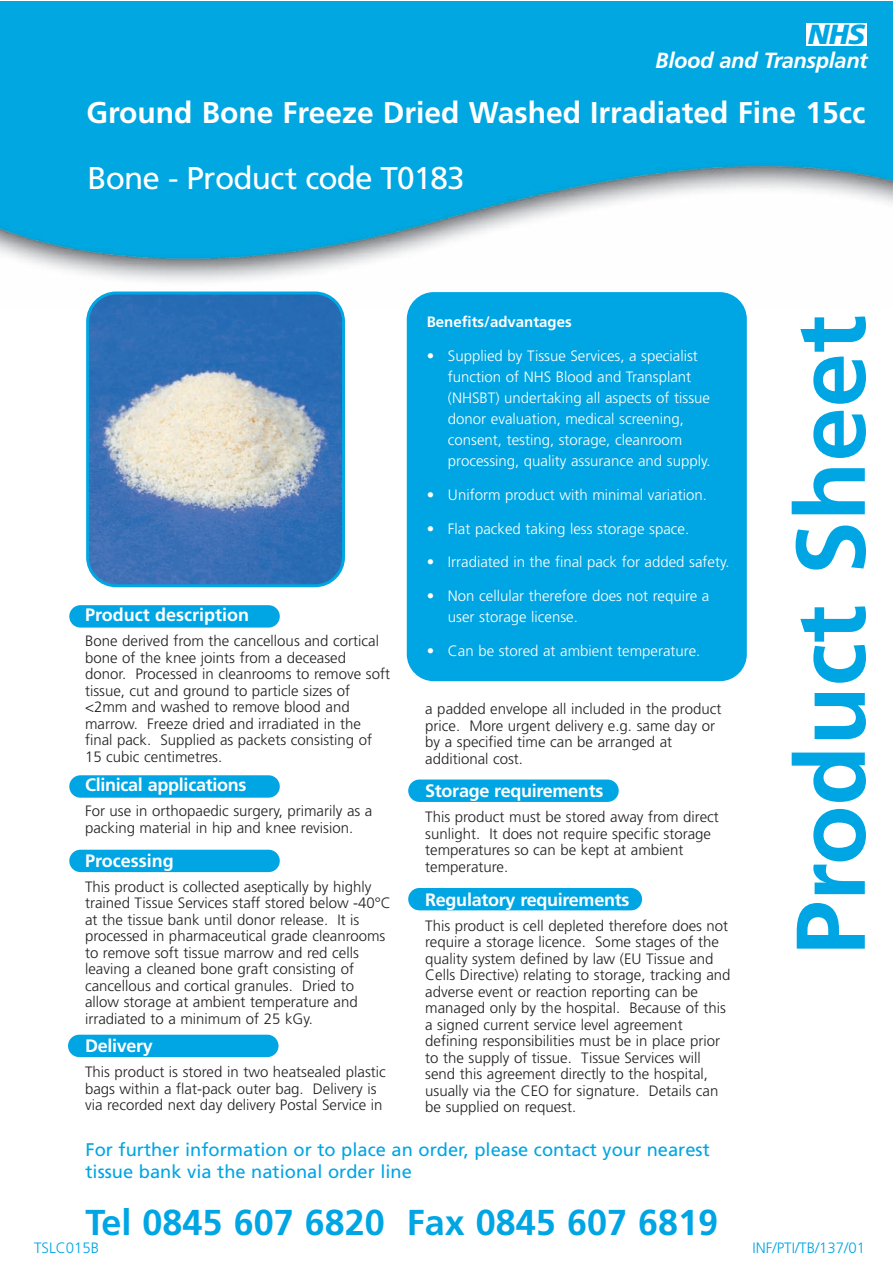
<style>
.page{position:relative;width:893px;height:1263px;background:#fff}
.page>*{position:absolute;margin:0;border:0;box-sizing:border-box;transform-origin:0 0}
.t1{font:700 97.5px "Frutiger";color:#00a5e3}
.t2{font:700 36px "Frutiger";color:#00a5e3}
.t3{font:31.5px "Frutiger";letter-spacing:-.03em;color:#fff}
.t4{font:700 30px "Frutiger";color:#fff}
.t5{font:italic 900 27.6px "Frutiger";color:#00a5e3}
.t6{font:italic 700 21.9px "Frutiger";letter-spacing:-.02em;color:#fff}
.t7{font:18.3px/21.9px "Frutiger";color:#00a5e3}
.t8{font:700 18px "Frutiger";letter-spacing:-.015em;color:#fff}
.t9{font:300 15px/16.5px "Frutiger";color:#231f20}
.t10{font:300 15px/21px "Frutiger";color:#fff}
.t11{font:300 15px "Frutiger";color:#00a5e3}
.t12{font:700 15px "Frutiger";color:#fff}
</style>
<div class="page">
<div style="left:69px;top:605px;width:211px;height:23px;background:#00a5e3;border-radius:11px"></div>
<div style="left:69px;top:775px;width:211px;height:23px;background:#00a5e3;border-radius:11px"></div>
<div style="left:69px;top:850px;width:211px;height:22px;background:#00a5e3;border-radius:11px"></div>
<img style="left:0;top:1px;width:892px;height:307px">
<div style="left:806px;top:23px;width:61px;height:22px;background:#fff"></div>
<div style="left:407px;top:292px;width:340px;height:389px;background:#00a5e3;border-radius:27px"></div>
<svg style="left:86px;top:291px;width:259px;height:296px;background:#6490be"></svg>
<div style="left:408px;top:779px;width:211px;height:23px;background:#00a5e3;border-radius:11px"></div>
<div style="left:68px;top:1035px;width:211px;height:22px;background:#00a5e3;border-radius:11px"></div>
<div style="left:408px;top:888px;width:234px;height:22px;background:#00a5e3;border-radius:11px"></div>
<h3 class="t5" style="left:808px;top:23px;width:59px">NHS</h3>
<h3 class="t6" style="left:656px;top:51px;width:214px">Blood and Transplant</h3>
<h3 class="t4" style="left:86px;top:101px;width:780px">Ground Bone Freeze Dried Washed Irradiated Fine 15cc</h3>
<h3 class="t3" style="left:88px;top:165px;width:379px">Bone - Product code T0183</h3>
<p class="t8" style="left:85px;top:608px;width:166px">Product description</p>
<p class="t9" style="left:85px;top:634px;width:306px">Bone derived from the cancellous and cortical bone of the knee joints from a deceased donor. Processed in cleanrooms to remove soft tissue, cut and ground to particle sizes of &lt;2mm and washed to remove blood and marrow. Freeze dried and irradiated in the final pack. Supplied as packets consisting of 15 cubic centimetres.</p>
<p class="t8" style="left:85px;top:778px;width:163px">Clinical applications</p>
<p class="t9" style="left:85px;top:804px;width:289px">For use in orthopaedic surgery, primarily as a packing material in hip and knee revision.</p>
<p class="t8" style="left:85px;top:853px;width:90px">Processing</p>
<p class="t9" style="left:85px;top:879px;width:307px">This product is collected aseptically by highly trained Tissue Services staff stored below -40°C at the tissue bank until donor release. It is processed in pharmaceutical grade cleanrooms to remove soft tissue marrow and red cells leaving a cleaned bone graft consisting of cancellous and cortical granules. Dried to allow storage at ambient temperature and irradiated to a minimum of 25 kGy.</p>
<p class="t8" style="left:85px;top:1039px;width:69px">Delivery</p>
<p class="t9" style="left:85px;top:1065px;width:302px">This product is stored in two heatsealed plastic bags within a flat-pack outer bag. Delivery is via recorded next day delivery Postal Service in</p>
<p class="t12" style="left:427px;top:316px;width:147px">Benefits/advantages</p>
<p class="t10" style="left:448px;top:346px;width:264px;text-indent:-21px">• Supplied by Tissue Services, a specialist function of NHS Blood and Transplant (NHSBT) undertaking all aspects of tissue donor evaluation, medical screening, consent, testing, storage, cleanroom processing, quality assurance and supply.</p>
<p class="t10" style="left:427px;top:485px;width:282px">• Uniform product with minimal variation.</p>
<p class="t10" style="left:427px;top:519px;width:264px">• Flat packed taking less storage space.</p>
<p class="t10" style="left:427px;top:553px;width:304px">• Irradiated in the final pack for added safety.</p>
<p class="t10" style="left:448px;top:586px;width:263px;text-indent:-21px">• Non cellular therefore does not require a user storage license.</p>
<p class="t10" style="left:427px;top:641px;width:275px">• Can be stored at ambient temperature.</p>
<p class="t9" style="left:425px;top:702px;width:298px">a padded envelope all included in the product price. More urgent delivery e.g. same day or by a specified time can be arranged at additional cost.</p>
<p class="t8" style="left:425px;top:783px;width:180px">Storage requirements</p>
<p class="t9" style="left:425px;top:810px;width:295px">This product must be stored away from direct sunlight. It does not require specific storage temperatures so can be kept at ambient temperature.</p>
<p class="t8" style="left:425px;top:892px;width:206px">Regulatory requirements</p>
<p class="t9" style="left:425px;top:918px;width:307px">This product is cell depleted therefore does not require a storage licence. Some stages of the quality system defined by law (EU Tissue and Cells Directive) relating to storage, tracking and adverse event or reaction reporting can be managed only by the hospital. Because of this a signed current service level agreement defining responsibilities must be in place prior to the supply of tissue. Tissue Services will send this agreement directly to the hospital, usually via the CEO for signature. Details can be supplied on request.</p>
<p class="t7" style="left:86px;top:1140px;width:626px">For further information or to place an order, please contact your nearest tissue bank via the national order line</p>
<h2 class="t2" style="left:86px;top:1208px;width:634px">Tel 0845 607 6820 Fax 0845 607 6819</h2>
<h1 class="t1" style="left:792px;top:955px;width:642px;rotate:-90deg">Product Sheet</h1>
<p class="t11" style="left:34px;top:1241px;width:67px">TSLC015B</p>
<p class="t11" style="left:752px;top:1241px;width:114px">INF/PTI/TB/137/01</p>
</div>
